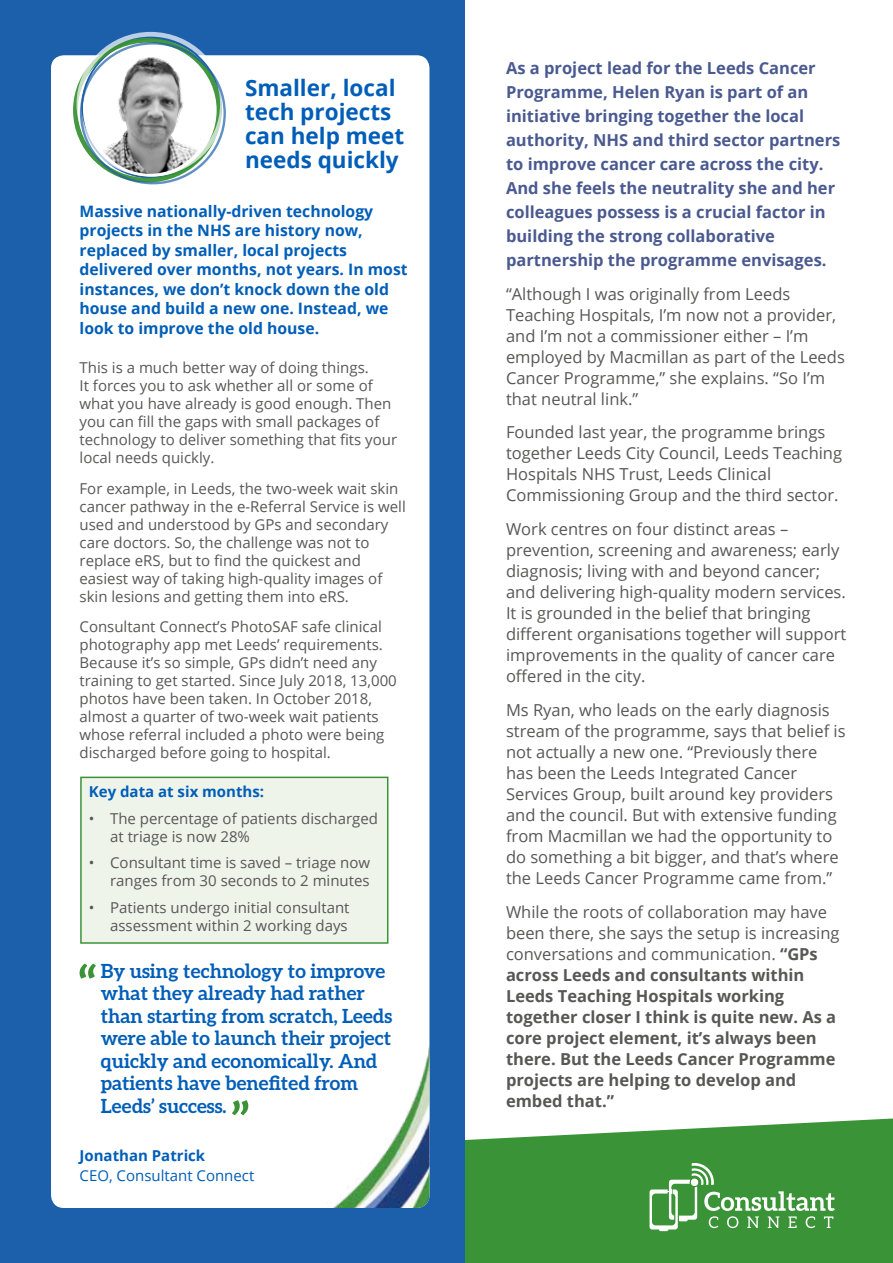
<style>
.page{position:relative;width:893px;height:1263px;background:#fff}
.page>*{position:absolute;margin:0;border:0;box-sizing:border-box;transform-origin:0 0}
.t1{font:700 22.5px/24px "Open Sans";color:#005eb8}
.t2{font:700 19.5px/22.5px "Aleo";color:#005eb8}
.t3{font:16.5px/21px "Open Sans";color:#575756}
.t4{font:700 16.5px/21px "Open Sans";color:#575756}
.t5{font:700 16.5px/24px "Open Sans";color:#4a5a91}
.t6{font:700 15.75px/19.5px "Open Sans";color:#005eb8}
.t7{font:15px/18px "Open Sans";color:#575756}
.t8{font:700 15px "Open Sans";color:#005eb8}
.t9{font:15px "Open Sans";color:#005eb8}
.s1{font-weight:400}
</style>
<div class="page">
<svg style="left:465px;top:1118px;width:428px;height:145px;background:#4d9d49"></svg>
<svg style="left:649px;top:1163px;width:186px;height:68px;background:#5ca659"></svg>
<div style="left:0;top:0;width:465px;height:1263px;background:#1c5faa"></div>
<div style="left:51px;top:55px;width:378px;height:1153px;background:#fff;border-radius:13px"></div>
<img style="left:51px;top:776px;width:378px;height:432px">
<svg style="left:82px;top:39px;width:139px;height:139px"></svg>
<div style="left:73px;top:38px;width:148px;height:144px;border:5px solid #3a9336;border-radius:50%"></div>
<div style="left:76px;top:32px;width:149px;height:144px;border:5px solid #fff;border-radius:50%"></div>
<img style="left:89px;top:53px;width:122px;height:121px;border-radius:61px">
<svg style="left:232px;top:1100px;width:16px;height:15px"></svg>
<svg style="left:80px;top:963px;width:16px;height:16px"></svg>
<div style="left:80px;top:777px;width:308px;height:167px;background:#eff4eb;border:2px solid #3a9336"></div>
<h1 class="t1" style="left:245px;top:75px;width:161px">Smaller, local tech projects can help meet needs quickly</h1>
<p class="t6" style="left:80px;top:201px;width:330px">Massive nationally-driven technology projects in the NHS are history now, replaced by smaller, local projects delivered over months, not years. In most instances, we don’t knock down the old house and build a new one. Instead, we look to improve the old house.</p>
<p class="t7" style="left:80px;top:358px;width:319px">This is a much better way of doing things.<br>It forces you to ask whether all or some of what you have already is good enough. Then you can fill the gaps with small packages of technology to deliver something that fits your local needs quickly.</p>
<p class="t7" style="left:80px;top:479px;width:328px">For example, in Leeds, the two-week wait skin cancer pathway in the e-Referral Service is well used and understood by GPs and secondary care doctors. So, the challenge was not to replace eRS, but to find the quickest and easiest way of taking high-quality images of skin lesions and getting them into eRS.</p>
<p class="t7" style="left:80px;top:618px;width:319px">Consultant Connect’s PhotoSAF safe clinical photography app met Leeds’ requirements.<br>Because it’s so simple, GPs didn’t need any training to get started. Since July 2018, 13,000 photos have been taken. In October 2018, almost a quarter of two-week wait patients whose referral included a photo were being discharged before going to hospital.</p>
<p class="t8" style="left:89px;top:781px;width:177px">Key data at six months:</p>
<p class="t7" style="left:110px;top:809px;width:269px;text-indent:-21px">• The percentage of patients discharged at triage is now 28%</p>
<p class="t7" style="left:89px;top:853px;width:283px;text-align:right">• Consultant time is saved – triage now ranges from 30 seconds to 2 minutes</p>
<p class="t7" style="left:89px;top:898px;width:262px;text-align:right">• Patients undergo initial consultant assessment within 2 working days</p>
<p class="t2" style="left:101px;top:959px;width:293px">By using technology to improve what they already had rather than starting from scratch, Leeds were able to launch their project quickly and economically. And patients have benefited from<br>Leeds’ success.</p>
<p class="t8" style="left:80px;top:1145px;width:127px">Jonathan Patrick</p>
<p class="t9" style="left:80px;top:1165px;width:176px">CEO, Consultant Connect</p>
<p class="t5" style="left:506px;top:55px;width:336px">As a project lead for the Leeds Cancer Programme, Helen Ryan is part of an initiative bringing together the local authority, NHS and third sector partners to improve cancer care across the city.<br>And she feels the neutrality she and her colleagues possess is a crucial factor in building the strong collaborative partnership the programme envisages.</p>
<p class="t3" style="left:506px;top:283px;width:340px">“Although I was originally from Leeds Teaching Hospitals, I’m now not a provider, and I’m not a commissioner either – I’m employed by Macmillan as part of the Leeds Cancer Programme,” she explains. “So I’m that neutral link.”</p>
<p class="t3" style="left:506px;top:421px;width:338px">Founded last year, the programme brings together Leeds City Council, Leeds Teaching Hospitals NHS Trust, Leeds Clinical Commissioning Group and the third sector.</p>
<p class="t3" style="left:506px;top:518px;width:342px">Work centres on four distinct areas – prevention, screening and awareness; early diagnosis; living with and beyond cancer; and delivering high-quality modern services.<br>It is grounded in the belief that bringing different organisations together will support improvements in the quality of cancer care offered in the city.</p>
<p class="t3" style="left:506px;top:699px;width:341px">Ms Ryan, who leads on the early diagnosis stream of the programme, says that belief is not actually a new one. “Previously there has been the Leeds Integrated Cancer Services Group, built around key providers and the council. But with extensive funding from Macmillan we had the opportunity to do something a bit bigger, and that’s where the Leeds Cancer Programme came from.”</p>
<p class="t4" style="left:506px;top:901px;width:335px"><span class="s1">While the roots of collaboration may have been there, she says the setup is increasing conversations and communication.</span> “GPs across Leeds and consultants within Leeds Teaching Hospitals working together closer I think is quite new. As a core project element, it’s always been there. But the Leeds Cancer Programme projects are helping to develop and embed that.”</p>
</div>
